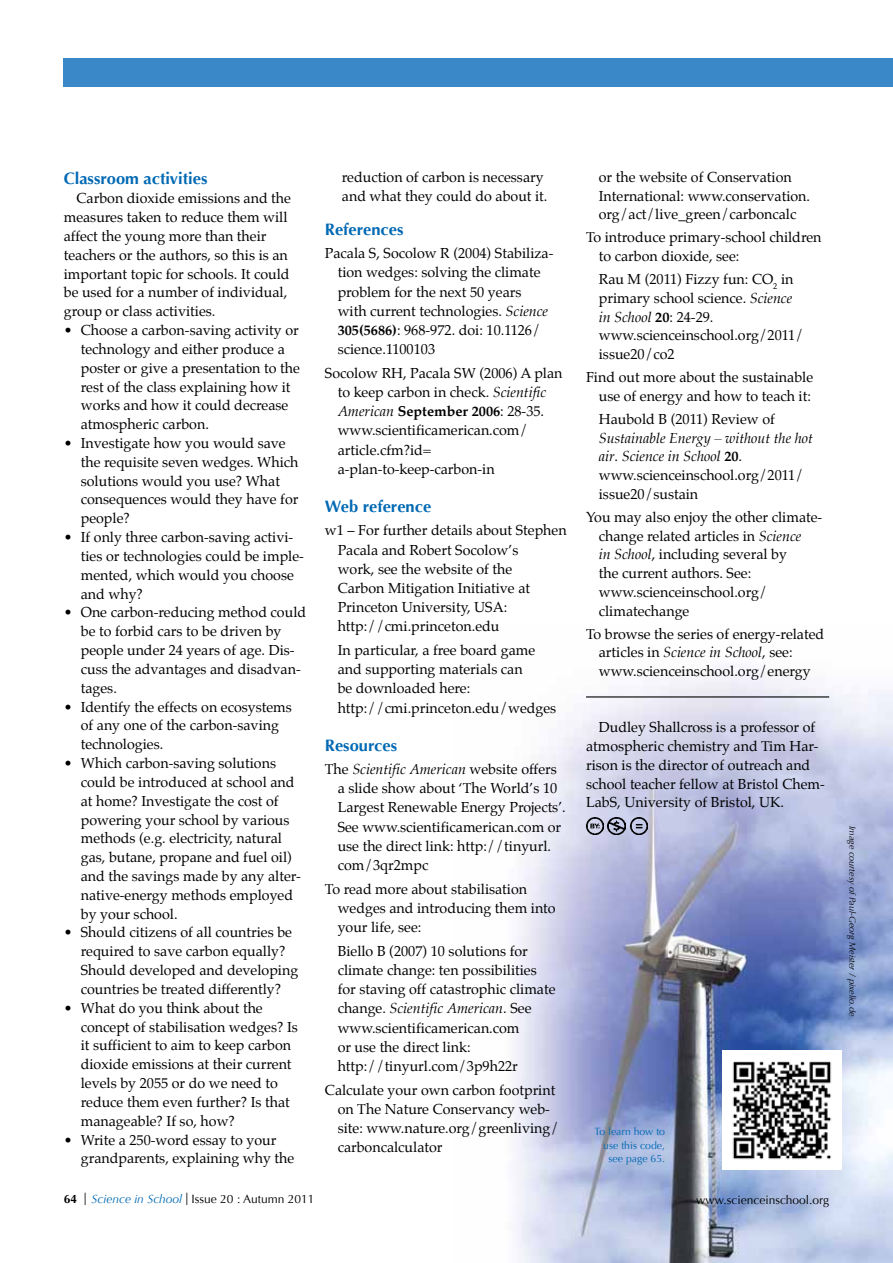
<style>
.page{position:relative;width:893px;height:1263px;background:#fff}
.page>*{position:absolute;margin:0;border:0;box-sizing:border-box;transform-origin:0 0}
.t1{font:700 16.5px "Optima";color:#0069b4}
.t2{font:14.25px/18.8px "Palatino";color:#000}
.t3{font:italic 14.25px/18.8px "Palatino";color:#000}
.t4{font:12px "Optima";color:#000}
.t5{font:10.5px/13.5px "Optima";color:#0069b4;text-align:right}
.t6{font:italic 9px "Optima";color:#000}
.s1{font-style:italic}
.s2{font-weight:700}
.s3{font-style:normal}
.s4{font-weight:700;font-style:normal}
.s5{font-family:"Helvetica Neue LT Pro";font-weight:100;font-size:17.25px}
.s6{font-style:italic;color:#0069b4}
</style>
<div class="page">
<div style="left:64px;top:58px;width:829px;height:28px;background:#3b88c8"></div>
<img style="left:514px;top:674px;width:379px;height:589px">
<hr style="left:586px;top:696px;width:243px;height:1px;background:#000">
<img style="left:586px;top:817px;width:17px;height:18px">
<img style="left:608px;top:817px;width:17px;height:18px">
<img style="left:630px;top:817px;width:17px;height:18px">
<img style="left:722px;top:1050px;width:119px;height:119px">
<p class="t2" style="left:599px;top:168px;width:213px">or the website of Conservation<br>International: www.conservation. org/act/live_green/carboncalc</p>
<p class="t2" style="left:599px;top:228px;width:224px;text-indent:-13px">To introduce primary-school children to carbon dioxide, see:</p>
<p class="t2" style="left:599px;top:270px;width:207px">Rau M (2011) Fizzy fun: CO<sub>2</sub> in primary school science. <span class="s1">Science in School</span> <span class="s2">20</span>: 24-29. www.scienceinschool.org/2011/ issue20/co2</p>
<p class="t2" style="left:586px;top:368px;width:229px;text-align:right">Find out more about the sustainable use of energy and how to teach it:</p>
<p class="t2" style="left:599px;top:410px;width:178px">Haubold B (2011) Review of</p>
<p class="t3" style="left:599px;top:428px;width:216px">Sustainable Energy – without the hot air<span class="s3">.</span> Science in School <span class="s4">20</span><span class="s3">. www.scienceinschool.org/2011/ issue20/sustain</span></p>
<p class="t2" style="left:599px;top:508px;width:225px;text-indent:-13px">You may also enjoy the other climate&shy;change related articles in <span class="s1">Science<br>in School</span>, including several by<br>the current authors. See: www.scienceinschool.org/ climatechange</p>
<p class="t2" style="left:599px;top:624px;width:227px;text-indent:-13px">To browse the series of energy-related articles in <span class="s1">Science in School</span>, see: www.scienceinschool.org/energy</p>
<p class="t2" style="left:342px;top:167px;width:207px;line-height:19.2px">reduction of carbon is necessary and what they could do about it.</p>
<p class="t1" style="left:325px;top:219px;width:80px">References</p>
<p class="t2" style="left:338px;top:244px;width:217px;line-height:19.2px;text-indent:-13px">Pacala S, Socolow R (2004) Stabiliza&shy;tion wedges: solving the climate problem for the next 50 years with current technologies. <span class="s1">Science<br></span><span class="s2">305(5686)</span>: 968-972. doi: 10.1126/ science.1100103</p>
<p class="t2" style="left:338px;top:363px;width:226px;line-height:19.2px;text-indent:-13px">Socolow RH, Pacala SW (2006) A plan to keep carbon in check. <span class="s1">Scientific<br>American</span> <span class="s2">September 2006</span>: 28-35. www.scientificamerican.com/ article.cfm?id= a-plan-to-keep-carbon-in</p>
<p class="t1" style="left:325px;top:497px;width:108px">Web reference</p>
<p class="t2" style="left:338px;top:521px;width:231px;line-height:19.2px;text-indent:-13px">w1 – For further details about Stephen<br>Pacala and Robert Socolow’s<br>work, see the website of the<br>Carbon Mitigation Initiative at<br>Princeton University, USA: http://cmi.princeton.edu</p>
<p class="t2" style="left:338px;top:640px;width:220px;line-height:19.2px">In particular, a free board game and supporting materials can<br>be downloaded here: http://cmi.princeton.edu/wedges</p>
<p class="t1" style="left:325px;top:735px;width:74px">Resources</p>
<p class="t2" style="left:338px;top:759px;width:230px;line-height:19.2px;text-indent:-13px">The <span class="s1">Scientific American</span> website offers a slide show about ‘The World’s 10<br>Largest Renewable Energy Projects’.<br>See www.scientificamerican.com or use the direct link: http://tinyurl. com/3qr2mpc</p>
<p class="t2" style="left:338px;top:879px;width:220px;line-height:19.2px;text-indent:-13px">To read more about stabilisation wedges and introducing them into your life, see:</p>
<p class="t2" style="left:338px;top:941px;width:219px;line-height:19.2px">Biello B (2007) 10 solutions for climate change: ten possibilities for staving off catastrophic climate change. <span class="s1">Scientific American</span>. See www.scientificamerican.com<br>or use the direct link: http://tinyurl.com/3p9h22r</p>
<p class="t2" style="left:338px;top:1080px;width:223px;line-height:19.2px;text-indent:-13px">Calculate your own carbon footprint on The Nature Conservancy web&shy;site: www.nature.org/greenliving/ carboncalculator</p>
<p class="t1" style="left:64px;top:169px;width:145px">Classroom activities</p>
<p class="t2" style="left:64px;top:189px;width:229px;text-indent:13px">Carbon dioxide emissions and the measures taken to reduce them will affect the young more than their teachers or the authors, so this is an important topic for schools. It could be used for a number of individual, group or class activities.</p>
<p class="t2" style="left:81px;top:321px;width:221px;text-indent:-17px">• Choose a carbon-saving activity or technology and either produce a poster or give a presentation to the rest of the class explaining how it works and how it could decrease atmospheric carbon.</p>
<p class="t2" style="left:81px;top:434px;width:219px;text-indent:-17px">• Investigate how you would save the requisite seven wedges. Which solutions would you use? What consequences would they have for people?</p>
<p class="t2" style="left:81px;top:528px;width:225px;text-indent:-17px">• If only three carbon-saving activi&shy;ties or technologies could be imple&shy;mented, which would you choose and why?</p>
<p class="t2" style="left:81px;top:603px;width:227px;text-indent:-17px">• One carbon-reducing method could be to forbid cars to be driven by people under 24 years of age. Dis&shy;cuss the advantages and disadvan&shy;tages.</p>
<p class="t2" style="left:81px;top:697px;width:213px;text-indent:-17px">• Identify the effects on ecosystems of any one of the carbon-saving technologies.</p>
<p class="t2" style="left:81px;top:754px;width:222px;text-indent:-17px">• Which carbon-saving solutions could be introduced at school and at home? Investigate the cost of powering your school by various methods (e.g. electricity, natural gas, butane, propane and fuel oil) and the savings made by any alter&shy;native-energy methods employed by your school.</p>
<p class="t2" style="left:81px;top:923px;width:219px;text-indent:-17px">• Should citizens of all countries be required to save carbon equally?<br>Should developed and developing countries be treated differently?</p>
<p class="t2" style="left:81px;top:998px;width:219px;text-indent:-17px">• What do you think about the concept of stabilisation wedges? Is it sufficient to aim to keep carbon dioxide emissions at their current levels by 2055 or do we need to reduce them even further? Is that manageable? If so, how?</p>
<p class="t2" style="left:81px;top:1130px;width:215px;text-indent:-17px">• Write a 250-word essay to your grandparents, explaining why the</p>
<p class="t5" style="left:594px;top:1125px;width:72px">To learn how to use this code, see page 65.</p>
<p class="t2" style="left:586px;top:718px;width:240px;text-indent:13px">Dudley Shallcross is a professor of atmospheric chemistry and Tim Har&shy;rison is the director of outreach and school teacher fellow at Bristol Chem-LabS, University of Bristol, UK.</p>
<p class="t4" style="left:64px;top:1192px;width:252px"><span class="s2">64</span> <span class="s5">I</span> <span class="s6">Science in School</span> <span class="s5">I</span> Issue 20 : Autumn 2011</p>
<p class="t4" style="left:696px;top:1192px;width:134px">www.scienceinschool.org</p>
<p class="t6" style="left:858px;top:826px;width:192px;rotate:90deg">Image courtesy of Paul-Georg Meister / pixelio.de</p>
</div>
